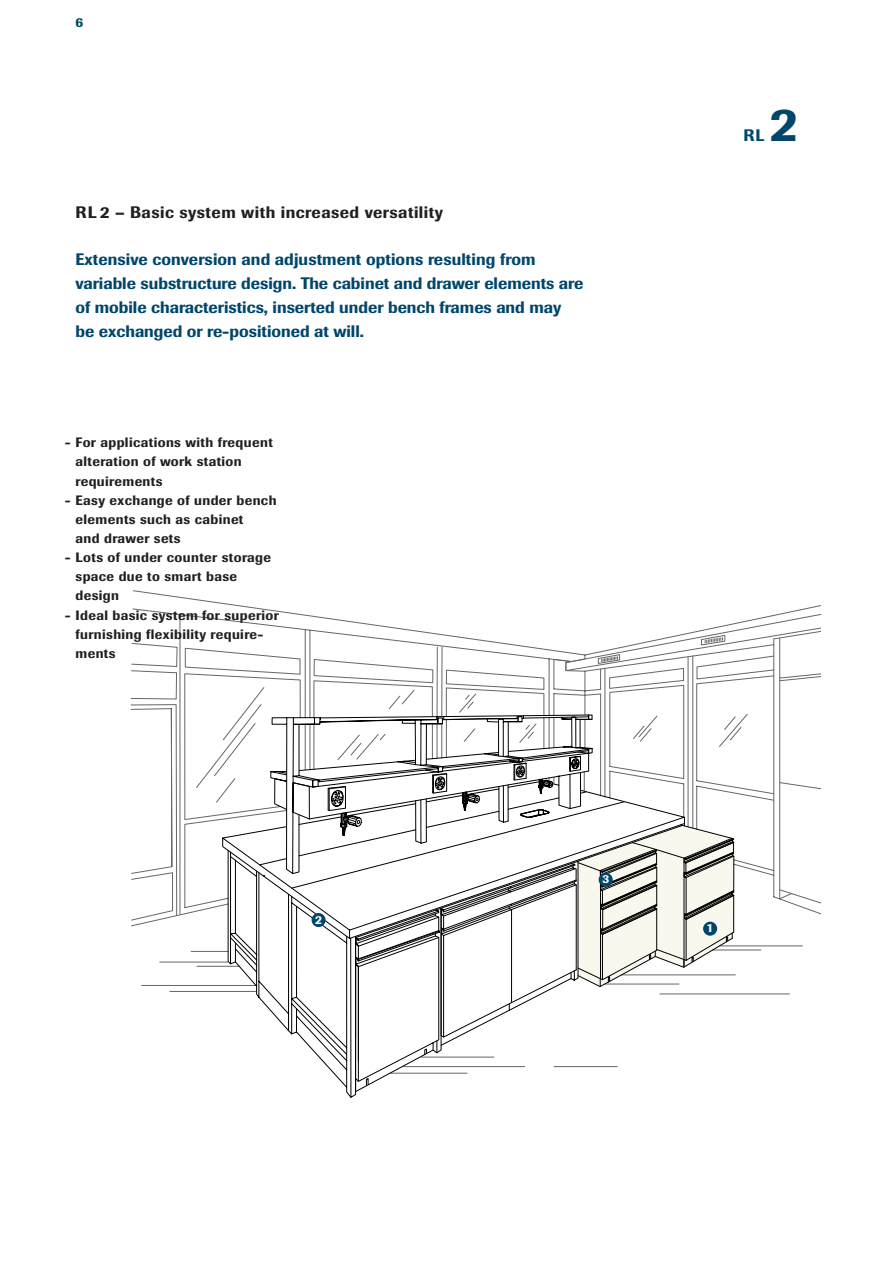
<style>
.page{position:relative;width:893px;height:1262px;background:#fff}
.page>*{position:absolute;margin:0;border:0;box-sizing:border-box;transform-origin:0 0}
.t1{font:500 48px "Imago";color:#00466b}
.t2{font:500 16.5px/23.9px "Imago";color:#00466b}
.t3{font:500 16.5px "Imago";letter-spacing:.03em;color:#231f20}
.t4{font:500 13.5px/19.2px "Imago";letter-spacing:.03em;color:#231f20}
.t5{font:500 13.5px "Imago";color:#00466b}
.t6{font:500 12px "Imago";color:#fff}
</style>
<div class="page">
<svg style="left:141px;top:623px;width:679px;height:372px"></svg>
<hr style="left:621px;top:974px;width:114px;height:1px;background:#666">
<hr style="left:660px;top:993px;width:129px;height:1px;background:#666">
<svg style="left:222px;top:781px;width:37px;height:214px"></svg>
<svg style="left:227px;top:850px;width:130px;height:248px"></svg>
<svg style="left:259px;top:755px;width:475px;height:337px"></svg>
<svg style="left:271px;top:714px;width:321px;height:160px"></svg>
<div style="left:703px;top:921px;width:14px;height:14px;background:#00466b;border-radius:50%"></div>
<div style="left:311px;top:913px;width:14px;height:14px;background:#00466b;border-radius:50%"></div>
<div style="left:598px;top:872px;width:14px;height:14px;background:#00466b;border-radius:50%"></div>
<p class="t5" style="left:75px;top:18px;width:9px">6</p>
<p class="t3" style="left:75px;top:206px;width:369px">RL 2 – Basic system with increased versatility</p>
<p class="t2" style="left:75px;top:249px;width:509px">Extensive conversion and adjustment options resulting from variable substructure design. The cabinet and drawer elements are of mobile characteristics, inserted under bench frames and may be exchanged or re-positioned at will.</p>
<p class="t4" style="left:75px;top:434px;width:199px;text-indent:-11px">- For applications with frequent alteration of work station requirements</p>
<p class="t4" style="left:75px;top:492px;width:202px;text-indent:-11px">- Easy exchange of under bench elements such as cabinet<br>and drawer sets</p>
<p class="t4" style="left:75px;top:549px;width:197px;text-indent:-11px">- Lots of under counter storage space due to smart base design</p>
<p class="t4" style="left:75px;top:606px;width:205px;text-indent:-11px">- Ideal basic system for superior furnishing flexibility require&shy;ments</p>
<p class="t6" style="left:315px;top:915px;width:8px">2</p>
<p class="t6" style="left:602px;top:874px;width:8px">3</p>
<h1 class="t1" style="left:770px;top:107px;width:29px">2</h1>
<p class="t2" style="left:743px;top:125px;width:23px">RL</p>
<p class="t6" style="left:706px;top:923px;width:8px">1</p>
</div>
